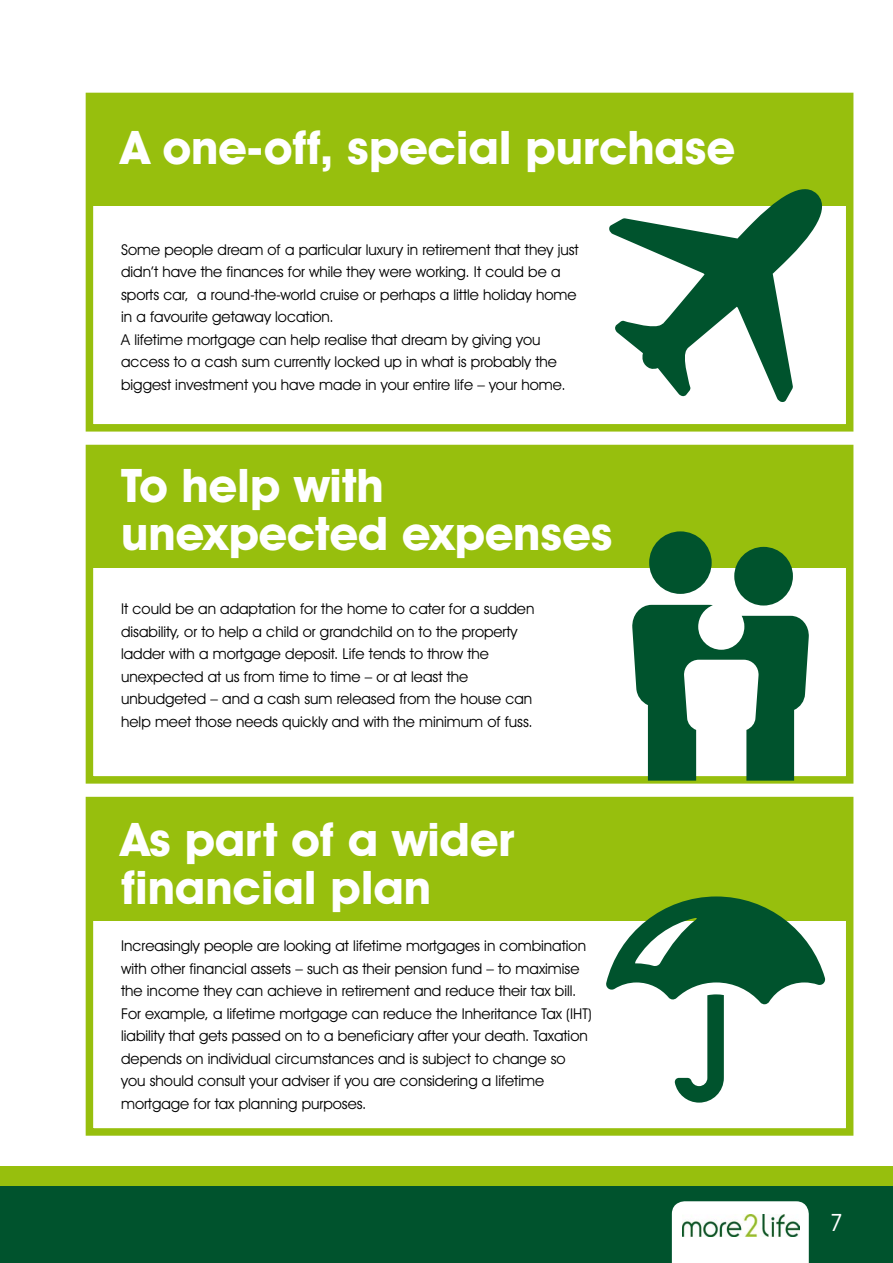
<style>
.page{position:relative;width:893px;height:1263px;background:#fff}
.page>*{position:absolute;margin:0;border:0;box-sizing:border-box;transform-origin:0 0}
.t1{font:700 46.5px/48px "Avant Garde IT Cby BT";color:#fff}
.t2{font:24px "Avant Garde IT Cby BT";color:#fff}
.t3{font:15px/22.5px "Avant Garde IT Cby BT";color:#000}
</style>
<div class="page">
<div style="left:0;top:1166px;width:893px;height:97px;background:#97bf0d"></div>
<div style="left:0;top:1186px;width:893px;height:77px;background:#00532d"></div>
<div style="left:672px;top:1201px;width:137px;height:62px;background:#fff"></div>
<img style="left:682px;top:1214px;width:117px;height:22px">
<div style="left:89px;top:97px;width:761px;height:109px;background:#97bf0d"></div>
<div style="left:89px;top:446px;width:761px;height:121px;background:#97bf0d"></div>
<div style="left:89px;top:800px;width:761px;height:121px;background:#97bf0d"></div>
<div style="left:86px;top:797px;width:767px;height:339px;border:8px solid #97bf0d"></div>
<div style="left:86px;top:445px;width:767px;height:339px;border:8px solid #97bf0d"></div>
<div style="left:86px;top:93px;width:767px;height:339px;border:8px solid #97bf0d"></div>
<svg style="left:606px;top:896px;width:219px;height:206px"></svg>
<svg style="left:609px;top:189px;width:213px;height:213px"></svg>
<div style="left:649px;top:531px;width:63px;height:63px;background:#00532d;border-radius:50%"></div>
<div style="left:734px;top:547px;width:59px;height:58px;background:#00532d;border-radius:50%"></div>
<svg style="left:632px;top:605px;width:177px;height:176px"></svg>
<h1 class="t1" style="left:121px;top:123px;width:615px">A one-off, special purchase</h1>
<p class="t3" style="left:121px;top:238px;width:459px">Some people dream of a particular luxury in retirement that they just didn’t have the finances for while they were working. It could be a sports car, a round-the-world cruise or perhaps a little holiday home in a favourite getaway location.<br>A lifetime mortgage can help realise that dream by giving you access to a cash sum currently locked up in what is probably the biggest investment you have made in your entire life – your home.</p>
<h1 class="t1" style="left:121px;top:461px;width:493px">To help with unexpected expenses</h1>
<p class="t3" style="left:121px;top:597px;width:415px">It could be an adaptation for the home to cater for a sudden disability, or to help a child or grandchild on to the property ladder with a mortgage deposit. Life tends to throw the unexpected at us from time to time – or at least the unbudgeted – and a cash sum released from the house can help meet those needs quickly and with the minimum of fuss.</p>
<h1 class="t1" style="left:121px;top:815px;width:395px">As part of a wider financial plan</h1>
<p class="t3" style="left:121px;top:934px;width:472px">Increasingly people are looking at lifetime mortgages in combination with other financial assets – such as their pension fund – to maximise the income they can achieve in retirement and reduce their tax bill.<br>For example, a lifetime mortgage can reduce the Inheritance Tax (IHT) liability that gets passed on to a beneficiary after your death. Taxation depends on individual circumstances and is subject to change so you should consult your adviser if you are considering a lifetime mortgage for tax planning purposes.</p>
<h2 class="t2" style="left:829px;top:1208px;width:15px">7</h2>
</div>
